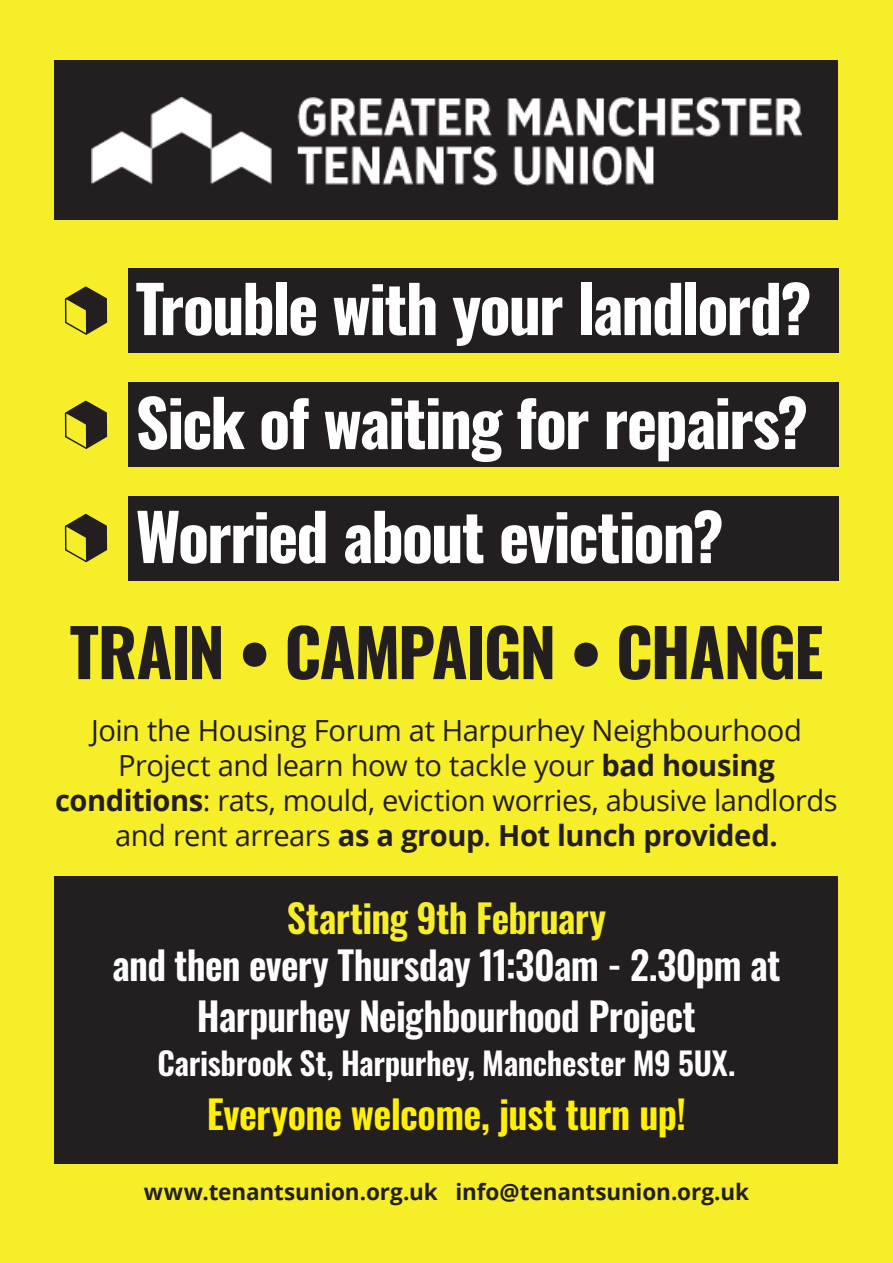
<style>
.page{position:relative;width:893px;height:1263px;background:#f7ee2a}
.page>*{position:absolute;margin:0;border:0;box-sizing:border-box;transform-origin:0 0}
.t1{font:700 65.55px "Oswald";letter-spacing:-.03em;color:#231f20}
.t2{font:700 64.5px/114px "Oswald";letter-spacing:-.03em;color:#fff;text-align:justify}
.t3{font:600 39px/51px "Oswald";letter-spacing:-.02em;color:#fff;text-align:center}
.t4{font:600 39px "Oswald";letter-spacing:-.015em;color:#fff101}
.t5{font:600 39px "Oswald";letter-spacing:-.02em;color:#f7ee2a}
.t6{font:600 31.5px "Oswald";letter-spacing:-.01em;color:#fff}
.t7{font:29.1px/35px "Open Sans";letter-spacing:-.015em;color:#231f20;text-align:center}
.t8{font:700 22.5px "Open Sans";letter-spacing:-.005em;color:#231f20}
.s1{font-weight:700}
</style>
<div class="page">
<div style="left:55px;top:60px;width:783px;height:160px;background:#231f20"></div>
<img style="left:91px;top:97px;width:711px;height:89px">
<div style="left:128px;top:268px;width:710px;height:85px;background:#231f20"></div>
<div style="left:128px;top:382px;width:710px;height:85px;background:#231f20"></div>
<div style="left:128px;top:496px;width:710px;height:84px;background:#231f20"></div>
<svg style="left:65px;top:286px;width:42px;height:49px"></svg>
<svg style="left:65px;top:400px;width:42px;height:49px"></svg>
<svg style="left:65px;top:514px;width:42px;height:48px"></svg>
<div style="left:55px;top:876px;width:783px;height:287px;background:#231f20"></div>
<h2 class="t2" style="left:136px;top:256px;width:677px">Trouble with your landlord?<br>Sick of waiting for repairs?<br>Worried about eviction?</h2>
<h1 class="t1" style="left:70px;top:618px;width:755px">TRAIN • CAMPAIGN • CHANGE</h1>
<p class="t7" style="left:55px;top:712px;width:784px">Join the Housing Forum at Harpurhey Neighbourhood Project and learn how to tackle your <span class="s1">bad housing conditions</span>: rats, mould, eviction worries, abusive landlords and rent arrears <span class="s1">as a group</span>. <span class="s1">Hot lunch provided.</span></p>
<h3 class="t5" style="left:287px;top:898px;width:321px">Starting 9th February</h3>
<h3 class="t3" style="left:112px;top:942px;width:670px">and then every Thursday 11:30am - 2.30pm at<br>Harpurhey Neighbourhood Project</h3>
<p class="t6" style="left:157px;top:1047px;width:580px">Carisbrook St, Harpurhey, Manchester M9 5UX.</p>
<h3 class="t4" style="left:207px;top:1093px;width:481px">Everyone welcome, just turn up!</h3>
<p class="t8" style="left:144px;top:1176px;width:607px">www.tenantsunion.org.uk info@tenantsunion.org.uk</p>
</div>
